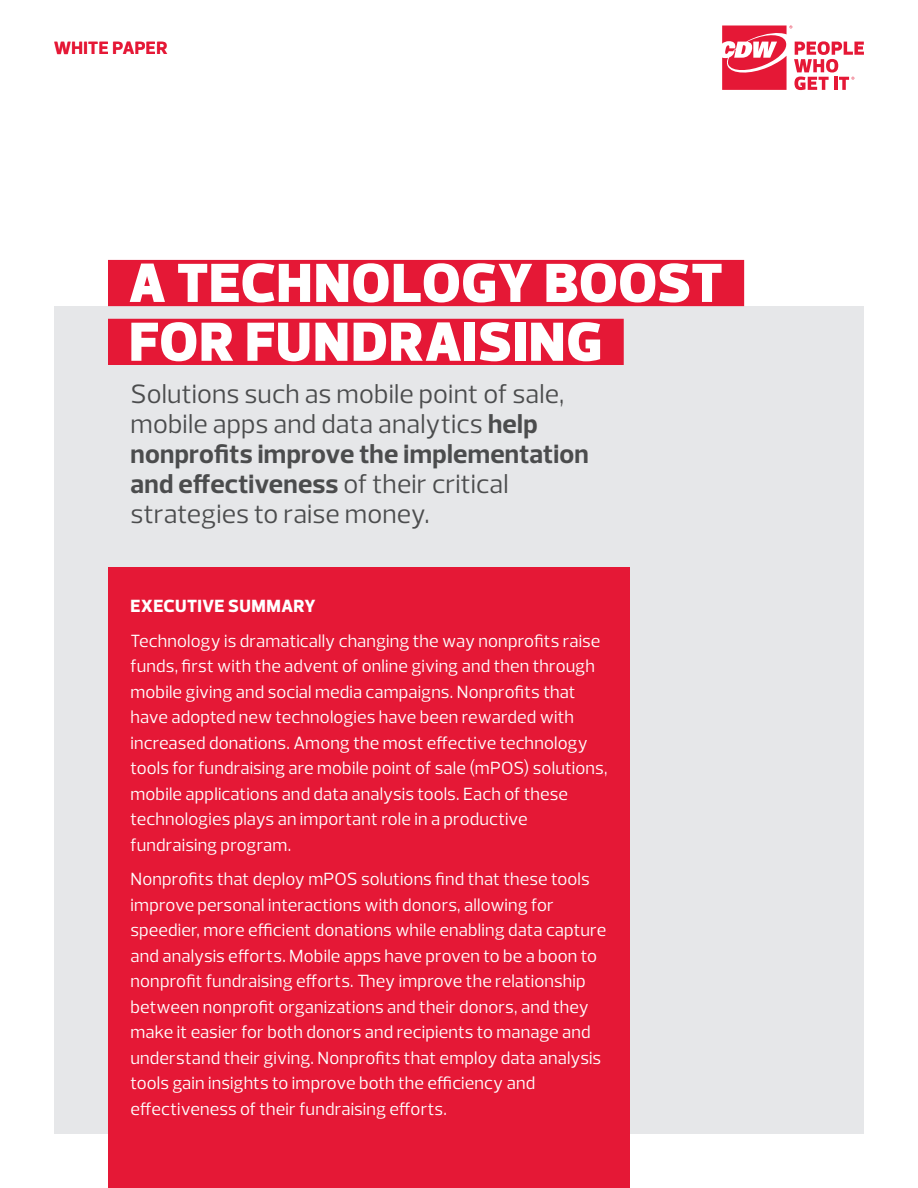
<style>
.page{position:relative;width:918px;height:1188px;background:#fff}
.page>*{position:absolute;margin:0;border:0;box-sizing:border-box;transform-origin:0 0}
.S-Red_Bar_Headline{font:900 56.1px/58.8px "Prelo";letter-spacing:.015em;color:#fff}
.S-Deck_Copy{font:27px/30px "Prelo";letter-spacing:.005em;color:#4b4c4d}
.S-Exec_summary_copy{font:18px/25.5px "Prelo";letter-spacing:.005em;color:#fff}
.S-Exec_summary_head{font:800 18px "Prelo";letter-spacing:.025em;color:#fff}
.t1{font:700 18px "Prelo";letter-spacing:.02em;color:#e51836}
.s1{font-weight:700}
</style>
<div class="page">
<svg style="left:722px;top:26px;width:142px;height:64px"></svg>
<div style="left:54px;top:306px;width:810px;height:828px;background:#e6e7e9"></div>
<div style="left:108px;top:567px;width:522px;height:621px;background:#e51836"></div>
<div style="left:108px;top:260px;width:636px;height:46px;background:#e51836"></div>
<div style="left:108px;top:319px;width:516px;height:46px;background:#e51836"></div>
<p class="t1" style="left:54px;top:37px;width:115px">WHITE PAPER</p>
<p class="S-Red_Bar_Headline" style="left:129px;top:254px;width:595px">A TECHNOLOGY BOOST<br>FOR FUNDRAISING</p>
<p class="S-Deck_Copy" style="left:130px;top:379px;width:460px">Solutions such as mobile point of sale, mobile apps and data analytics <span class="s1">help nonprofits improve the implementation and effectiveness</span> of their critical strategies to raise money.</p>
<p class="S-Exec_summary_head" style="left:131px;top:595px;width:186px">EXECUTIVE SUMMARY</p>
<p class="S-Exec_summary_copy" style="left:130px;top:628px;width:479px">Technology is dramatically changing the way nonprofits raise funds, first with the advent of online giving and then through mobile giving and social media campaigns. Nonprofits that have adopted new technologies have been rewarded with increased donations. Among the most effective technology tools for fundraising are mobile point of sale (mPOS) solutions, mobile applications and data analysis tools. Each of these technologies plays an important role in a productive fundraising program.</p>
<p class="S-Exec_summary_copy" style="left:130px;top:866px;width:477px">Nonprofits that deploy mPOS solutions find that these tools improve personal interactions with donors, allowing for speedier, more efficient donations while enabling data capture and analysis efforts. Mobile apps have proven to be a boon to nonprofit fundraising efforts. They improve the relationship between nonprofit organizations and their donors, and they make it easier for both donors and recipients to manage and understand their giving. Nonprofits that employ data analysis tools gain insights to improve both the efficiency and effectiveness of their fundraising efforts.</p>
</div>
